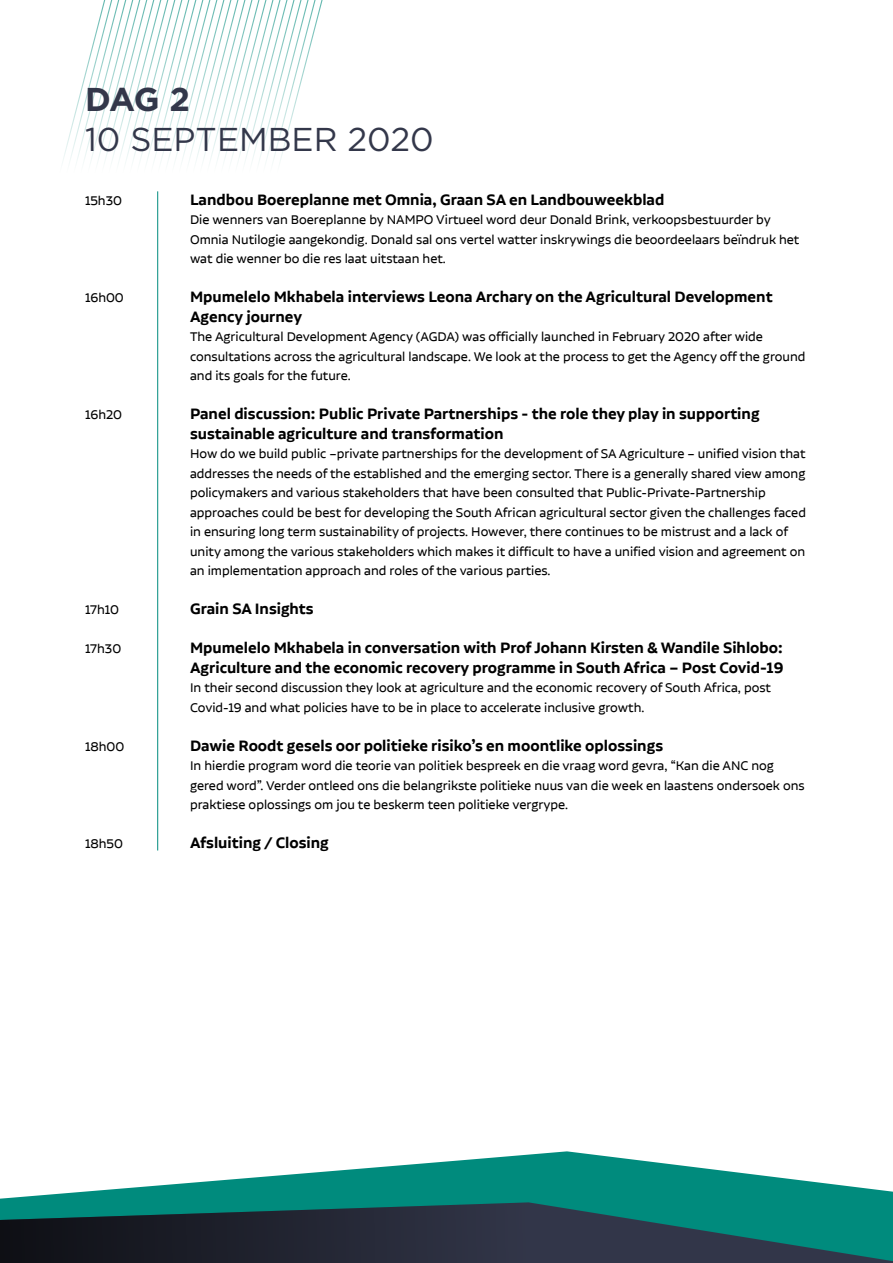
<style>
.page{position:relative;width:893px;height:1263px;background:#fff}
.page>*{position:absolute;margin:0;border:0;box-sizing:border-box;transform-origin:0 0}
.t1{font:33px "Gotham";color:#33374a}
.t2{font:700 33px "Gotham";color:#33374a}
.t3{font:600 18px/19.5px "Alvar Essential";color:#000}
.t4{font:15px/19.5px "Alvar Essential";color:#000}
</style>
<div class="page">
<svg style="left:62px;top:0;width:261px;height:296px"></svg>
<svg style="left:0;top:1151px;width:893px;height:51px;fill:#008b7d"></svg>
<svg style="left:0;top:1202px;width:893px;height:61px;background:#1b454b"></svg>
<hr style="left:157px;top:191px;width:1px;height:659px;background:#008b7d">
<h1 class="t2" style="left:85px;top:78px;width:107px">DAG 2</h1>
<h1 class="t1" style="left:85px;top:118px;width:350px">10 SEPTEMBER 2020</h1>
<p class="t4" style="left:85px;top:190px;width:39px">15h30</p>
<p class="t3" style="left:190px;top:189px;width:476px">Landbou Boereplanne met Omnia, Graan SA en Landbouweekblad</p>
<p class="t4" style="left:190px;top:210px;width:611px">Die wenners van Boereplanne by NAMPO Virtueel word deur Donald Brink, verkoopsbestuurder by<br>Omnia Nutilogie aangekondig. Donald sal ons vertel watter inskrywings die beoordeelaars beïndruk het wat die wenner bo die res laat uitstaan het.</p>
<p class="t4" style="left:85px;top:288px;width:40px">16h00</p>
<p class="t3" style="left:190px;top:287px;width:584px">Mpumelelo Mkhabela interviews Leona Archary on the Agricultural Development<br>Agency journey</p>
<p class="t4" style="left:190px;top:327px;width:617px">The Agricultural Development Agency (AGDA) was officially launched in February 2020 after wide consultations across the agricultural landscape. We look at the process to get the Agency off the ground and its goals for the future.</p>
<p class="t4" style="left:85px;top:405px;width:39px">16h20</p>
<p class="t3" style="left:190px;top:404px;width:571px">Panel discussion: Public Private Partnerships - the role they play in supporting sustainable agriculture and transformation</p>
<p class="t4" style="left:190px;top:444px;width:617px">How do we build public –private partnerships for the development of SA Agriculture – unified vision that addresses the needs of the established and the emerging sector. There is a generally shared view among policymakers and various stakeholders that have been consulted that Public-Private-Partnership approaches could be best for developing the South African agricultural sector given the challenges faced in ensuring long term sustainability of projects. However, there continues to be mistrust and a lack of unity among the various stakeholders which makes it difficult to have a unified vision and agreement on an implementation approach and roles of the various parties.</p>
<p class="t4" style="left:85px;top:600px;width:36px">17h10</p>
<p class="t3" style="left:190px;top:599px;width:125px">Grain SA Insights</p>
<p class="t4" style="left:85px;top:639px;width:38px">17h30</p>
<p class="t3" style="left:190px;top:638px;width:595px">Mpumelelo Mkhabela in conversation with Prof Johann Kirsten &amp; Wandile Sihlobo:<br>Agriculture and the economic recovery programme in South Africa – Post Covid-19</p>
<p class="t4" style="left:190px;top:678px;width:582px">In their second discussion they look at agriculture and the economic recovery of South Africa, post<br>Covid-19 and what policies have to be in place to accelerate inclusive growth.</p>
<p class="t4" style="left:85px;top:736px;width:41px">18h00</p>
<p class="t3" style="left:190px;top:735px;width:475px">Dawie Roodt gesels oor politieke risiko’s en moontlike oplossings</p>
<p class="t4" style="left:190px;top:756px;width:616px">In hierdie program word die teorie van politiek bespreek en die vraag word gevra, “Kan die ANC nog gered word”. Verder ontleed ons die belangrikste politieke nuus van die week en laastens ondersoek ons praktiese oplossings om jou te beskerm teen politieke vergrype.</p>
<p class="t4" style="left:85px;top:834px;width:39px">18h50</p>
<p class="t3" style="left:190px;top:833px;width:140px">Afsluiting / Closing</p>
</div>
